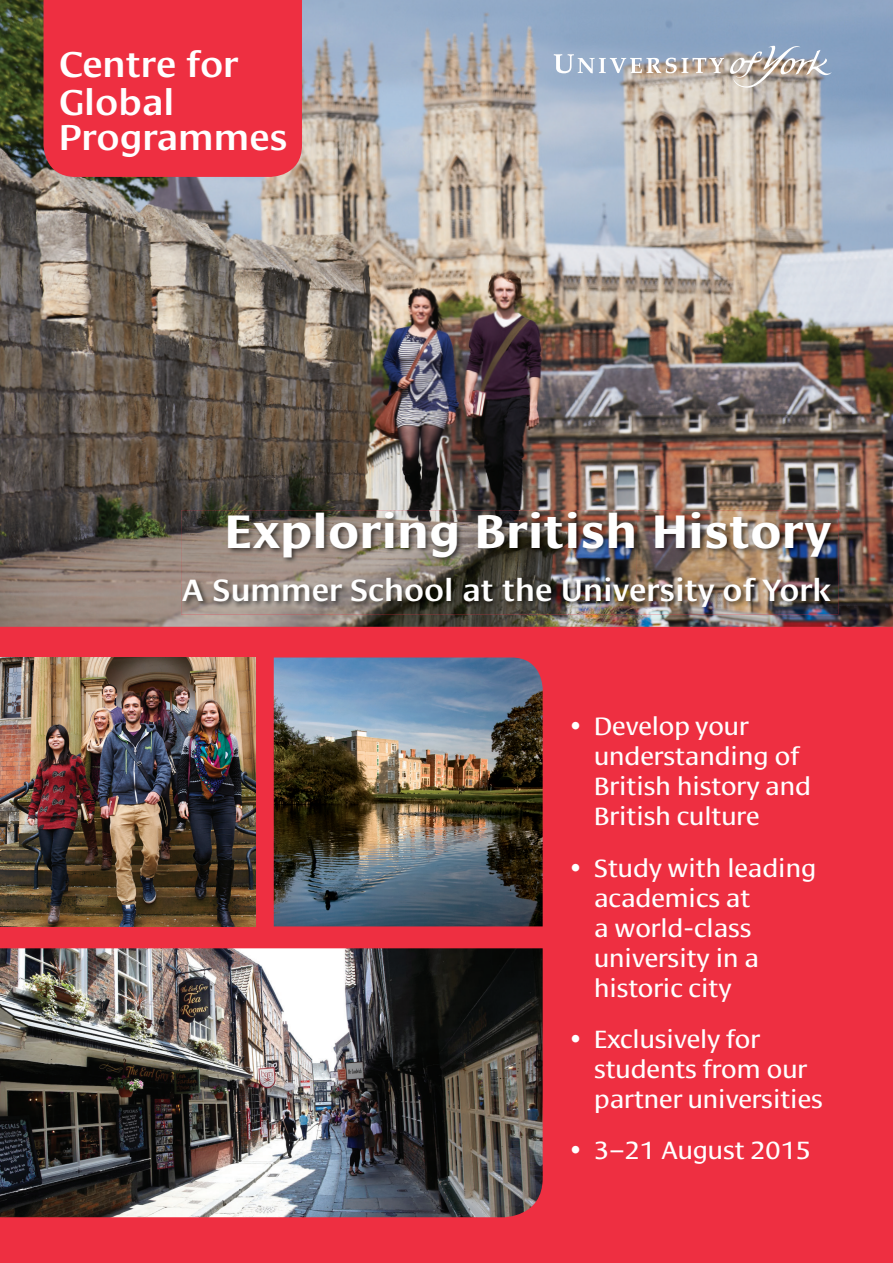
<style>
.page{position:relative;width:893px;height:1263px;background:#ee2f41}
.page>*{position:absolute;margin:0;border:0;box-sizing:border-box;transform-origin:0 0}
.t1{font:700 48px "Cora Basic";color:#fff}
.t2{font:500 36.6px/38.1px "Cora Basic";color:#fff}
.t3{font:500 31.5px "Cora Basic";color:#fff}
.t4{font:25.5px/30px "Cora Basic";color:#fff}
</style>
<div class="page">
<img style="left:0;top:0;width:893px;height:627px">
<img style="left:181px;top:510px;width:454px;height:105px">
<img style="left:635px;top:510px;width:203px;height:105px">
<img style="left:0;top:657px;width:256px;height:269px">
<img style="left:0;top:948px;width:543px;height:269px">
<img style="left:274px;top:657px;width:269px;height:269px">
<svg style="left:554px;top:44px;width:278px;height:44px;background:#abb1bb"></svg>
<svg style="left:43px;top:0;width:259px;height:177px"></svg>
<h2 class="t2" style="left:59px;top:45px;width:181px">Centre for<br>Global</h2>
<h2 class="t2" style="left:59px;top:118px;width:230px">Programmes</h2>
<h1 class="t1" style="left:224px;top:503px;width:608px">Exploring British History</h1>
<p class="t3" style="left:182px;top:572px;width:651px">A Summer School at the University of York</p>
<p class="t4" style="left:594px;top:712px;width:218px;text-indent:-24px">• Develop your understanding of<br>British history and<br>British culture</p>
<p class="t4" style="left:594px;top:853px;width:224px;text-indent:-24px">• Study with leading academics at<br>a world-class university in a historic city</p>
<p class="t4" style="left:594px;top:1024px;width:230px;text-indent:-24px">• Exclusively for students from our partner universities</p>
<p class="t4" style="left:570px;top:1135px;width:243px">• 3–21 August 2015</p>
</div>
